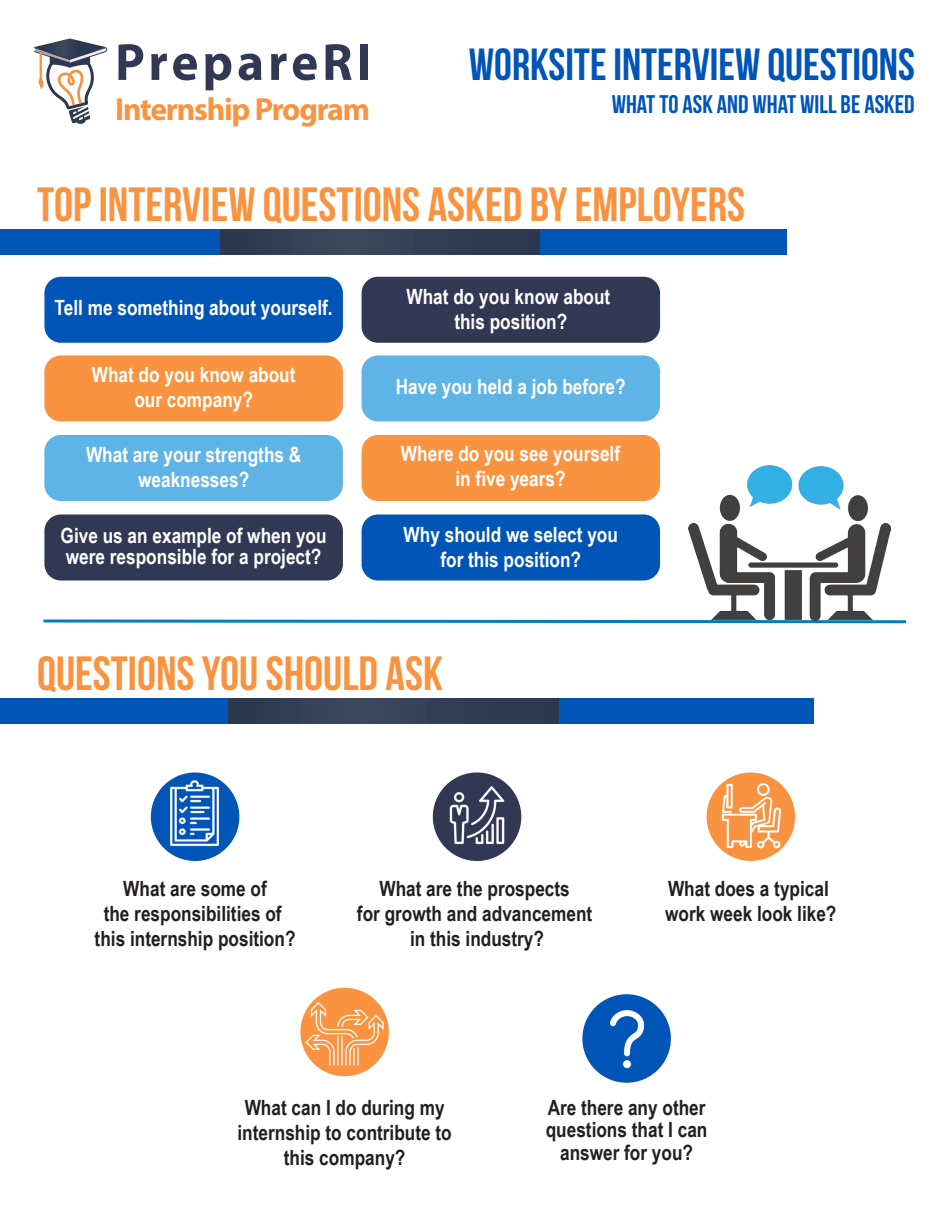
<style>
.page{position:relative;width:945px;height:1215px;background:#fff}
.page>*{position:absolute;margin:0;border:0;box-sizing:border-box;transform-origin:0 0}
.t1{font:700 52.65px "Myriad Pro";letter-spacing:.08em;color:#303853}
.t2{font:48px "Bebas Neue";color:#fa933f}
.t3{font:45px "Bebas Neue";color:#0055b7}
.t4{font:700 31.95px "Myriad Pro";letter-spacing:-.04em;color:#fa933f}
.t5{font:25.5px "Bebas Neue";color:#0055b7}
.t6{font:700 21px/25.2px "Arial Narrow";color:#fff;text-align:center}
.t7{font:700 21px/25.2px "Arial Narrow";color:#241f1f;text-align:center}
</style>
<div class="page">
<svg style="left:43px;top:619px;width:863px;height:5px"></svg>
<div style="left:362px;top:277px;width:298px;height:66px;background:#303853;border-radius:16px"></div>
<img style="left:688px;top:465px;width:203px;height:155px">
<div style="left:44px;top:277px;width:299px;height:66px;background:#0055b7;border-radius:16px"></div>
<div style="left:44px;top:355px;width:299px;height:66px;background:#fa933f;border-radius:16px"></div>
<div style="left:44px;top:435px;width:299px;height:66px;background:#5eb4e5;border-radius:16px"></div>
<div style="left:362px;top:514px;width:298px;height:66px;background:#0055b7;border-radius:16px"></div>
<div style="left:362px;top:355px;width:298px;height:66px;background:#5eb4e5;border-radius:16px"></div>
<div style="left:362px;top:435px;width:298px;height:66px;background:#fa933f;border-radius:16px"></div>
<div style="left:44px;top:514px;width:299px;height:66px;background:#303853;border-radius:16px"></div>
<img style="left:302px;top:991px;width:85px;height:85px">
<img style="left:582px;top:994px;width:89px;height:89px">
<div style="left:151px;top:772px;width:88px;height:89px;background:#0055b7;border-radius:50%"></div>
<img style="left:160px;top:778px;width:69px;height:70px">
<div style="left:433px;top:772px;width:88px;height:89px;background:#303853;border-radius:50%"></div>
<img style="left:440px;top:778px;width:74px;height:74px">
<div style="left:707px;top:772px;width:88px;height:89px;background:#fa933f;border-radius:50%"></div>
<img style="left:716px;top:780px;width:72px;height:72px">
<svg style="left:34px;top:38px;width:73px;height:86px"></svg>
<div style="left:220px;top:230px;width:321px;height:25px;background:#313d54"></div>
<div style="left:0;top:230px;width:220px;height:25px;background:#0055b7"></div>
<div style="left:541px;top:230px;width:246px;height:25px;background:#0055b7"></div>
<div style="left:228px;top:698px;width:331px;height:26px;background:#313d54"></div>
<div style="left:0;top:698px;width:228px;height:26px;background:#0055b7"></div>
<div style="left:559px;top:698px;width:255px;height:26px;background:#0055b7"></div>
<h1 class="t1" style="left:115px;top:28px;width:258px">PrepareRI</h1>
<h3 class="t4" style="left:115px;top:89px;width:256px">Internship Program</h3>
<h3 class="t3" style="left:469px;top:40px;width:447px">WORKSITE INTERVIEW QUESTIONS</h3>
<p class="t5" style="left:612px;top:91px;width:304px">WHAT TO ASK AND WHAT WILL BE ASKED</p>
<h2 class="t2" style="left:37px;top:178px;width:710px">TOP INTERVIEW QUESTIONS ASKED BY EMPLOYERS</h2>
<p class="t6" style="left:55px;top:294px;width:280px">Tell me something about yourself.</p>
<p class="t6" style="left:92px;top:361px;width:205px">What do you know about our company?</p>
<p class="t6" style="left:86px;top:441px;width:217px">What are your strengths &amp; weaknesses?</p>
<p class="t6" style="left:61px;top:524px;width:268px;line-height:21px;text-align:left">Give us an example of when you were responsible for a project?</p>
<p class="t6" style="left:407px;top:283px;width:205px">What do you know about this position?</p>
<p class="t6" style="left:396px;top:373px;width:231px">Have you held a job before?</p>
<p class="t6" style="left:401px;top:440px;width:221px">Where do you see yourself in five years?</p>
<p class="t6" style="left:404px;top:521px;width:216px">Why should we select you for this position?</p>
<h2 class="t2" style="left:37px;top:647px;width:407px">QUESTIONS YOU SHOULD ASK</h2>
<p class="t7" style="left:95px;top:875px;width:202px">What are some of<br>the responsibilities of this internship position?</p>
<p class="t7" style="left:357px;top:875px;width:237px">What are the prospects<br>for growth and advancement in this industry?</p>
<p class="t7" style="left:665px;top:875px;width:173px;text-align:left">What does a typical work week look like?</p>
<p class="t7" style="left:238px;top:1094px;width:216px">What can I do during my internship to contribute to this company?</p>
<p class="t7" style="left:546px;top:1095px;width:163px;line-height:22.5px">Are there any other questions that I can answer for you?</p>
</div>
